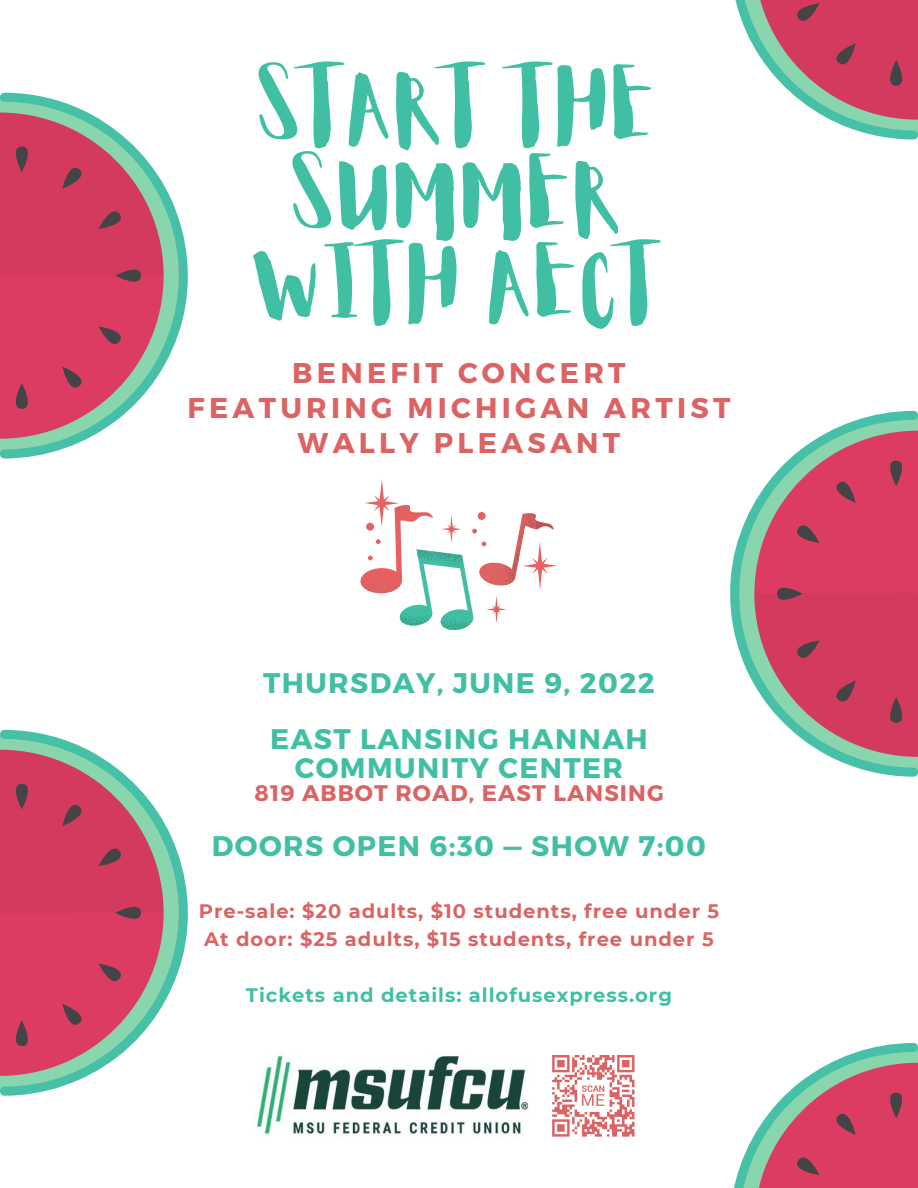
<style>
.page{position:relative;width:918px;height:1188px;background:#fff}
.page>*{position:absolute;margin:0;border:0;box-sizing:border-box;transform-origin:0 0}
.t1{font:82.5px/88.8px "Aloja Extended";color:#41bfa5;text-align:center}
.t2{font:700 28.5px/34.8px "Montserrat";letter-spacing:.15em;color:#db6363;text-align:center}
.t3{font:700 28.35px/28.2px "Montserrat";letter-spacing:.05em;color:#41bfa5;text-align:center}
.t4{font:700 22.5px "Montserrat";letter-spacing:.05em;color:#db6363}
.t5{font:700 19.5px "Montserrat";letter-spacing:.05em;color:#db6363}
.t6{font:700 19.5px "Montserrat";letter-spacing:.05em;color:#41bfa5}
</style>
<div class="page">
<svg style="left:360px;top:480px;width:197px;height:150px"></svg>
<svg style="left:0;top:93px;width:188px;height:366px;fill:#dd3c62"></svg>
<svg style="left:8px;top:383px;width:28px;height:26px"></svg>
<svg style="left:99px;top:326px;width:29px;height:26px"></svg>
<svg style="left:62px;top:367px;width:28px;height:27px"></svg>
<svg style="left:0;top:95px;width:187px;height:194px"></svg>
<svg style="left:730px;top:411px;width:188px;height:366px;fill:#dd3c62"></svg>
<svg style="left:882px;top:461px;width:28px;height:25px"></svg>
<svg style="left:790px;top:517px;width:29px;height:26px"></svg>
<svg style="left:828px;top:475px;width:28px;height:28px"></svg>
<svg style="left:731px;top:580px;width:187px;height:194px"></svg>
<svg style="left:0;top:730px;width:188px;height:366px;fill:#dd3c62"></svg>
<svg style="left:8px;top:1020px;width:28px;height:26px"></svg>
<svg style="left:99px;top:964px;width:29px;height:25px"></svg>
<svg style="left:62px;top:1004px;width:28px;height:28px"></svg>
<svg style="left:0;top:732px;width:187px;height:194px"></svg>
<svg style="left:735px;top:0;width:183px;height:140px"></svg>
<svg style="left:734px;top:1043px;width:184px;height:145px"></svg>
<img style="left:256px;top:1055px;width:273px;height:80px">
<img style="left:552px;top:1055px;width:83px;height:82px">
<p class="t1" style="left:253px;top:68px;width:414px">START THE<br>SUMMER<br>WITH AECT</p>
<p class="t2" style="left:188px;top:354px;width:544px">BENEFIT CONCERT<br>FEATURING MICHIGAN ARTIST<br>WALLY PLEASANT</p>
<p class="t3" style="left:263px;top:668px;width:393px">THURSDAY, JUNE 9, 2022</p>
<p class="t3" style="left:270px;top:724px;width:379px">EAST LANSING HANNAH<br>COMMUNITY CENTER</p>
<p class="t4" style="left:254px;top:779px;width:411px">819 ABBOT ROAD, EAST LANSING</p>
<p class="t3" style="left:212px;top:831px;width:496px">DOORS OPEN 6:30 — SHOW 7:00</p>
<p class="t5" style="left:199px;top:899px;width:522px">Pre-sale: $20 adults, $10 students, free under 5</p>
<p class="t5" style="left:204px;top:928px;width:511px">At door: $25 adults, $15 students, free under 5</p>
<p class="t6" style="left:246px;top:983px;width:428px">Tickets and details: allofusexpress.org</p>
</div>
